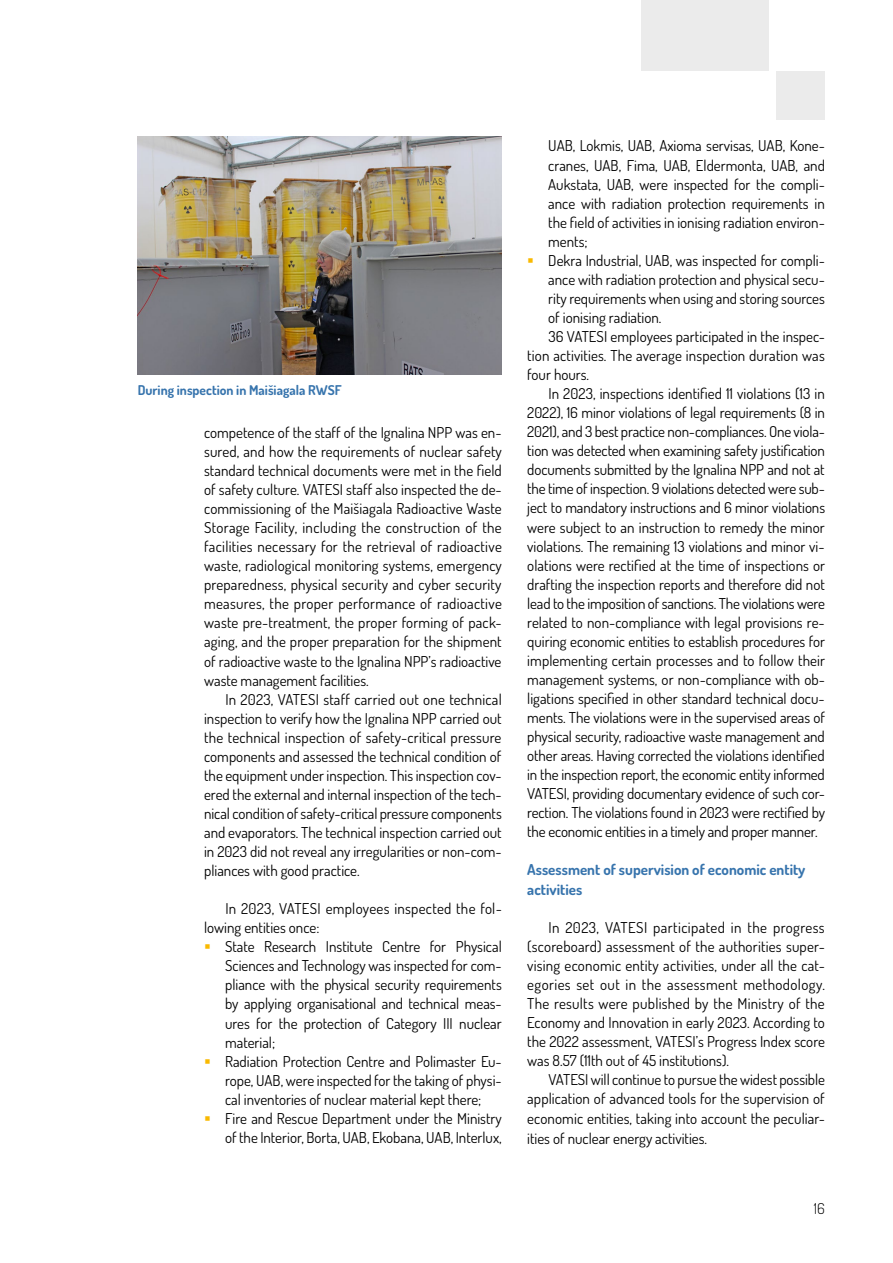
<style>
.page{position:relative;width:893px;height:1263px;background:#fff}
.page>*{position:absolute;margin:0;border:0;box-sizing:border-box;transform-origin:0 0}
.t1{font:15px/19px "Dosis";color:#000;text-align:justify}
.t2{font:15px/19px "Dosis";letter-spacing:.02em;color:#000}
.t3{font:700 15px/19px "Dosis";color:#3774ad}
.t4{font:300 15px "Dosis";color:#000}
.t5{font:700 13.5px "Dosis";color:#3774ad}
</style>
<div class="page">
<div style="left:776px;top:71px;width:49px;height:49px;background:#ebebeb"></div>
<div style="left:641px;top:0;width:127px;height:70px;background:#ebebeb"></div>
<img style="left:138px;top:136px;width:363px;height:238px">
<p class="t5" style="left:138px;top:381px;width:205px">During inspection in Maišiagala RWSF</p>
<p class="t1" style="left:204px;top:422px;width:299px">competence of the staff of the Ignalina NPP was en&shy;sured, and how the requirements of nuclear safety standard technical documents were met in the field of safety culture. VATESI staff also inspected the de&shy;commissioning of the Maišiagala Radioactive Waste Storage Facility, including the construction of the facilities necessary for the retrieval of radioactive waste, radiological monitoring systems, emergency preparedness, physical security and cyber security measures, the proper performance of radioactive waste pre-treatment, the proper forming of pack&shy;aging, and the proper preparation for the shipment of radioactive waste to the Ignalina NPP’s radioactive waste management facilities.</p>
<p class="t1" style="left:204px;top:689px;width:299px;text-indent:21px">In 2023, VATESI staff carried out one technical inspection to verify how the Ignalina NPP carried out the technical inspection of safety-critical pressure components and assessed the technical condition of the equipment under inspection. This inspection cov&shy;ered the external and internal inspection of the tech&shy;nical condition of safety-critical pressure components and evaporators. The technical inspection carried out in 2023 did not reveal any irregularities or non-com&shy;pliances with good practice.</p>
<p class="t2" style="left:204px;top:899px;width:299px;text-indent:21px">In 2023, VATESI employees inspected the fol&shy;lowing entities once:</p>
<p class="t1" style="left:225px;top:937px;width:278px;text-align:left">State Research Institute Centre for Physical Sciences and Technology was inspected for com&shy;pliance with the physical security requirements by applying organisational and technical meas&shy;ures for the protection of Category III nuclear material;<br>Radiation Protection Centre and Polimaster Eu&shy;rope, UAB, were inspected for the taking of physi&shy;cal inventories of nuclear material kept there; Fire and Rescue Department under the Ministry of the Interior, Borta, UAB, Ekobana, UAB, Interlux,</p>
<p class="t1" style="left:548px;top:136px;width:278px">UAB, Lokmis, UAB, Axioma servisas, UAB, Kone-</p>
<p class="t1" style="left:548px;top:155px;width:278px">cranes, UAB, Fima, UAB, Eldermonta, UAB, and</p>
<p class="t1" style="left:548px;top:174px;width:278px">Aukstata, UAB, were inspected for the compli-</p>
<p class="t1" style="left:548px;top:193px;width:278px">ance with radiation protection requirements in</p>
<p class="t1" style="left:548px;top:212px;width:278px">the field of activities in ionising radiation environ-</p>
<p class="t1" style="left:548px;top:231px;width:41px">ments;</p>
<p class="t1" style="left:548px;top:250px;width:278px">Dekra Industrial, UAB, was inspected for compli-</p>
<p class="t1" style="left:548px;top:269px;width:278px">ance with radiation protection and physical secu-</p>
<p class="t1" style="left:548px;top:288px;width:278px">rity requirements when using and storing sources</p>
<p class="t1" style="left:548px;top:308px;width:115px">of ionising radiation.</p>
<p class="t1" style="left:548px;top:327px;width:278px">36 VATESI employees participated in the inspec-</p>
<p class="t1" style="left:527px;top:346px;width:299px">tion activities. The average inspection duration was</p>
<p class="t1" style="left:527px;top:365px;width:63px">four hours.</p>
<p class="t1" style="left:548px;top:384px;width:278px">In 2023, inspections identified 11 violations (13 in</p>
<p class="t1" style="left:527px;top:403px;width:299px">2022), 16 minor violations of legal requirements (8 in</p>
<p class="t1" style="left:527px;top:422px;width:299px">2021), and 3 best practice non-compliances. One viola-</p>
<p class="t1" style="left:527px;top:441px;width:299px">tion was detected when examining safety justification</p>
<p class="t1" style="left:527px;top:460px;width:299px">documents submitted by the Ignalina NPP and not at</p>
<p class="t1" style="left:527px;top:479px;width:299px">the time of inspection. 9 violations detected were sub-</p>
<p class="t1" style="left:527px;top:498px;width:299px">ject to mandatory instructions and 6 minor violations</p>
<p class="t1" style="left:527px;top:517px;width:299px">were subject to an instruction to remedy the minor</p>
<p class="t1" style="left:527px;top:536px;width:299px">violations. The remaining 13 violations and minor vi-</p>
<p class="t1" style="left:527px;top:555px;width:299px">olations were rectified at the time of inspections or</p>
<p class="t1" style="left:527px;top:574px;width:299px">drafting the inspection reports and therefore did not</p>
<p class="t1" style="left:527px;top:593px;width:299px">lead to the imposition of sanctions. The violations were</p>
<p class="t1" style="left:527px;top:612px;width:299px">related to non-compliance with legal provisions re-</p>
<p class="t1" style="left:527px;top:631px;width:299px">quiring economic entities to establish procedures for</p>
<p class="t1" style="left:527px;top:650px;width:299px">implementing certain processes and to follow their</p>
<p class="t1" style="left:527px;top:669px;width:299px">management systems, or non-compliance with ob-</p>
<p class="t1" style="left:527px;top:689px;width:299px">ligations specified in other standard technical docu-</p>
<p class="t1" style="left:527px;top:708px;width:299px">ments. The violations were in the supervised areas of</p>
<p class="t1" style="left:527px;top:727px;width:299px">physical security, radioactive waste management and</p>
<p class="t1" style="left:527px;top:746px;width:299px">other areas. Having corrected the violations identified</p>
<p class="t1" style="left:527px;top:765px;width:299px">in the inspection report, the economic entity informed</p>
<p class="t1" style="left:527px;top:784px;width:299px">VATESI, providing documentary evidence of such cor-</p>
<p class="t1" style="left:527px;top:803px;width:299px">rection. The violations found in 2023 were rectified by</p>
<p class="t1" style="left:527px;top:822px;width:292px">the economic entities in a timely and proper manner.</p>
<p class="t3" style="left:527px;top:860px;width:280px">Assessment of supervision of economic entity activities</p>
<p class="t1" style="left:527px;top:917px;width:299px;text-indent:21px">In 2023, VATESI participated in the progress (scoreboard) assessment of the authorities super&shy;vising economic entity activities, under all the cat&shy;egories set out in the assessment methodology.<br>The results were published by the Ministry of the Economy and Innovation in early 2023. According to the 2022 assessment, VATESI’s Progress Index score was 8.57 (11th out of 45 institutions).</p>
<p class="t1" style="left:527px;top:1069px;width:299px;line-height:19.6px;text-indent:21px">VATESI will continue to pursue the widest possible application of advanced tools for the supervision of economic entities, taking into account the peculiar&shy;ities of nuclear energy activities.</p>
<p class="t4" style="left:814px;top:1199px;width:13px">16</p>
</div>
